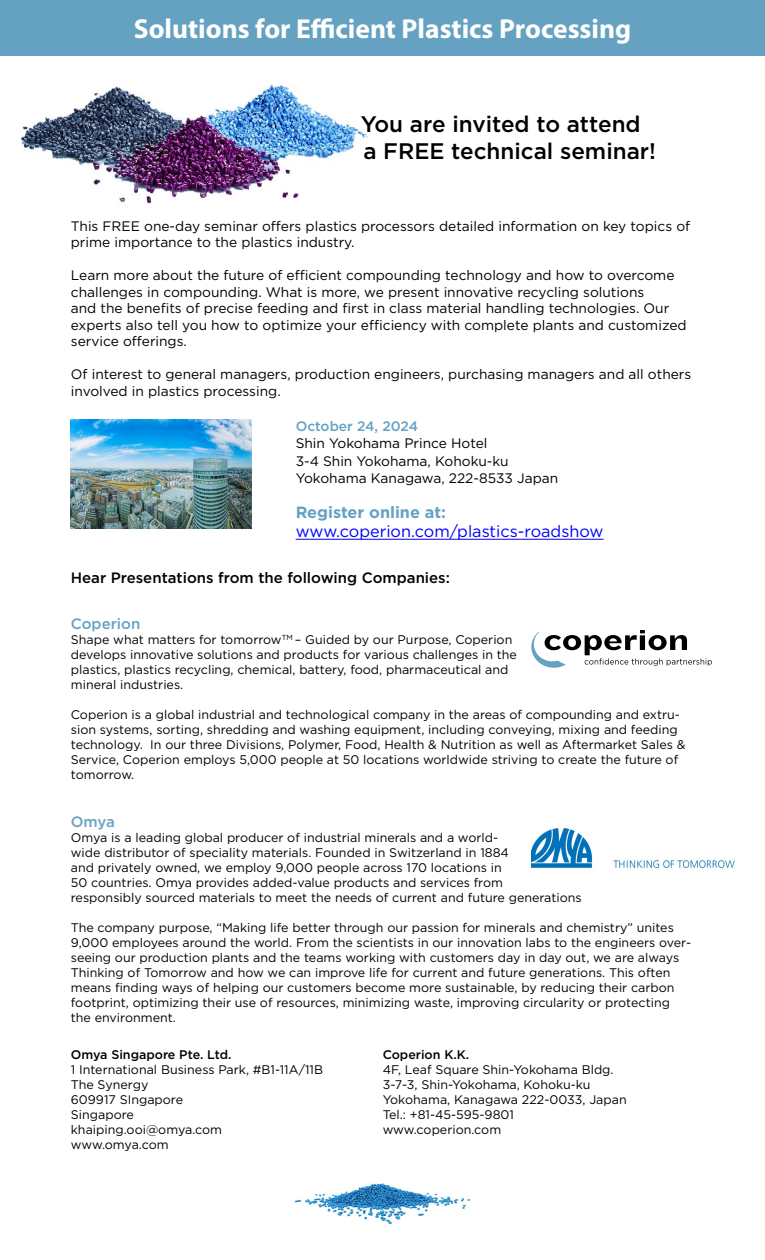
<style>
.page{position:relative;width:765px;height:1260px;background:#fff}
.page>*{position:absolute;margin:0;border:0;box-sizing:border-box;transform-origin:0 0}
.t1{font:700 27.5px "Myriad Pro";color:#fff}
.t2{font:500 22.5px/27px "Gotham";color:#000}
.t3{font:16.25px "Gotham";color:#00f}
.t4{font:700 16.25px "Gotham";color:#65a2c2}
.t5{font:500 15px "Gotham";color:#000}
.t6{font:500 15px "Gotham";color:#65a2c2}
.t7{font:13.75px/16.5px "Gotham";color:#000}
.t8{font:500 13.75px "Gotham";color:#65a2c2}
.t9{font:12.5px/15px "Gotham";color:#000}
.t10{font:500 12.5px "Gotham";color:#000}
</style>
<div class="page">
<img style="left:0;top:55px;width:386px;height:149px">
<div style="left:0;top:0;width:765px;height:55px;background:#65a2c2"></div>
<svg style="left:531px;top:630px;width:181px;height:38px"></svg>
<img style="left:295px;top:1183px;width:176px;height:41px">
<hr style="left:296px;top:539px;width:308px;height:1px;background:#00f">
<img style="left:531px;top:828px;width:204px;height:40px">
<img style="left:71px;top:420px;width:180px;height:109px">
<h1 class="t1" style="left:134px;top:11px;width:499px">Solutions for Efficient Plastics Processing</h1>
<h2 class="t2" style="left:361px;top:110px;width:297px">You are invited to attend a FREE technical seminar!</h2>
<p class="t7" style="left:71px;top:217px;width:621px">This FREE one-day seminar offers plastics processors detailed information on key topics of prime importance to the plastics industry.</p>
<p class="t7" style="left:71px;top:267px;width:617px">Learn more about the future of efficient compounding technology and how to overcome challenges in compounding. What is more, we present innovative recycling solutions<br>and the benefits of precise feeding and first in class material handling technologies. Our experts also tell you how to optimize your efficiency with complete plants and customized service offerings.</p>
<p class="t7" style="left:71px;top:366px;width:622px">Of interest to general managers, production engineers, purchasing managers and all others involved in plastics processing.</p>
<p class="t8" style="left:296px;top:417px;width:124px">October 24, 2024</p>
<p class="t7" style="left:296px;top:434px;width:264px;line-height:17.5px">Shin Yokohama Prince Hotel<br>3-4 Shin Yokohama, Kohoku-ku<br>Yokohama Kanagawa, 222-8533 Japan</p>
<h3 class="t4" style="left:296px;top:501px;width:152px">Register online at:</h3>
<h3 class="t3" style="left:296px;top:521px;width:309px">www.coperion.com/plastics-roadshow</h3>
<p class="t5" style="left:71px;top:568px;width:381px">Hear Presentations from the following Companies:</p>
<p class="t6" style="left:71px;top:614px;width:71px">Coperion</p>
<p class="t9" style="left:71px;top:632px;width:448px">Shape what matters for tomorrow<sup>TM</sup> – Guided by our Purpose, Coperion develops innovative solutions and products for various challenges in the plastics, plastics recycling, chemical, battery, food, pharmaceutical and mineral industries.</p>
<p class="t9" style="left:71px;top:707px;width:616px">Coperion is a global industrial and technological company in the areas of compounding and extru&shy;sion systems, sorting, shredding and washing equipment, including conveying, mixing and feeding technology. In our three Divisions, Polymer, Food, Health &amp; Nutrition as well as Aftermarket Sales &amp; Service, Coperion employs 5,000 people at 50 locations worldwide striving to create the future of tomorrow.</p>
<p class="t6" style="left:71px;top:812px;width:46px">Omya</p>
<p class="t9" style="left:71px;top:830px;width:512px">Omya is a leading global producer of industrial minerals and a world-<br>wide distributor of speciality materials. Founded in Switzerland in 1884<br>and privately owned, we employ 9,000 people across 170 locations in<br>50 countries. Omya provides added-value products and services from<br>responsibly sourced materials to meet the needs of current and future generations</p>
<p class="t9" style="left:71px;top:920px;width:622px">The company purpose, “Making life better through our passion for minerals and chemistry” unites 9,000 employees around the world. From the scientists in our innovation labs to the engineers over&shy;seeing our production plants and the teams working with customers day in day out, we are always Thinking of Tomorrow and how we can improve life for current and future generations. This often means finding ways of helping our customers become more sustainable, by reducing their carbon footprint, optimizing their use of resources, minimizing waste, improving circularity or protecting the environment.</p>
<p class="t10" style="left:71px;top:1047px;width:162px">Omya Singapore Pte. Ltd.</p>
<p class="t9" style="left:71px;top:1062px;width:254px">1 International Business Park, #B1-11A/11B<br>The Synergy<br>609917 SIngapore<br>Singapore<br>khaiping.ooi@omya.com<br>www.omya.com</p>
<p class="t10" style="left:383px;top:1047px;width:88px">Coperion K.K.</p>
<p class="t9" style="left:383px;top:1062px;width:246px">4F, Leaf Square Shin-Yokohama Bldg.<br>3-7-3, Shin-Yokohama, Kohoku-ku<br>Yokohama, Kanagawa 222-0033, Japan<br>Tel.: +81-45-595-9801 www.coperion.com</p>
</div>
